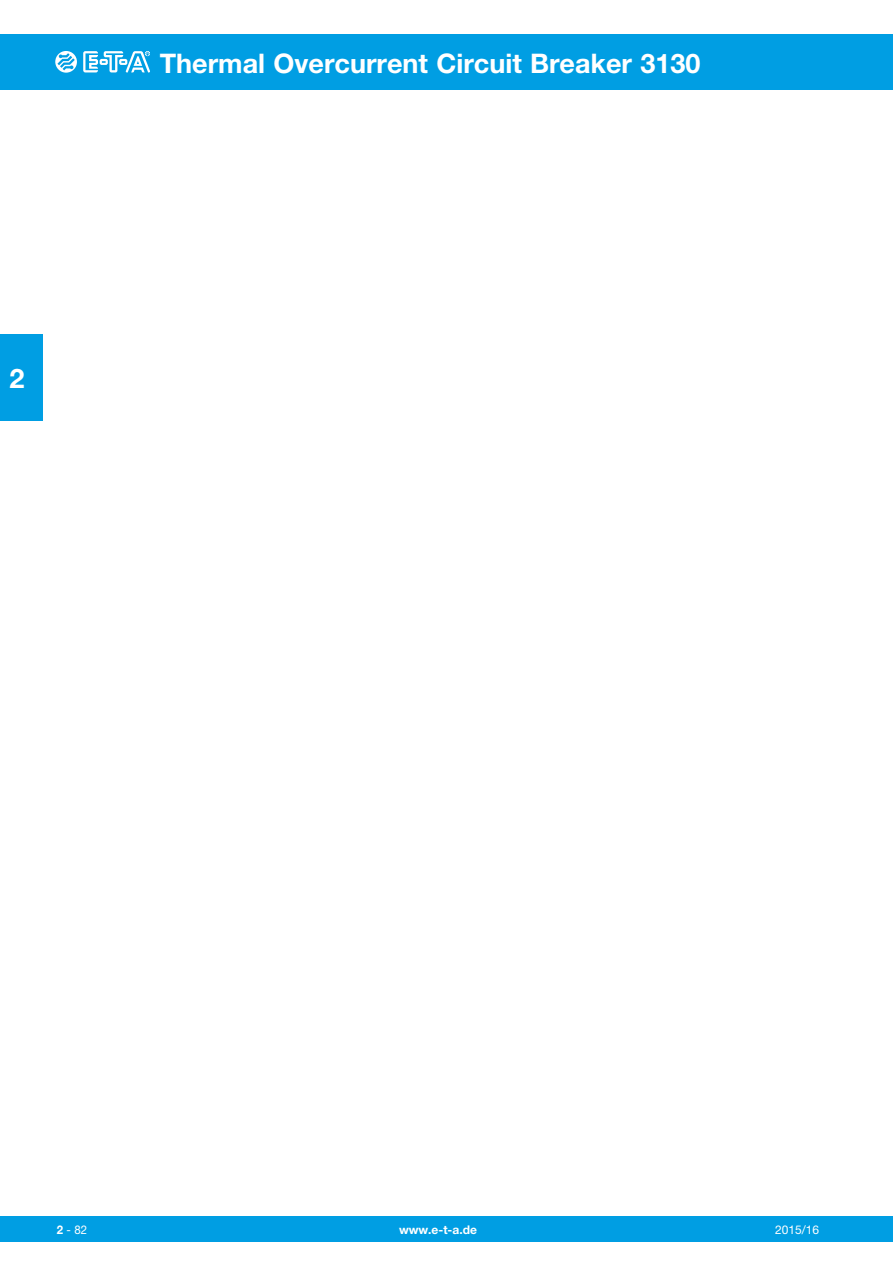
<style>
.page{position:relative;width:893px;height:1263px;background:#fff}
.page>*{position:absolute;margin:0;border:0;box-sizing:border-box;transform-origin:0 0}
.t1{font:700 27px "Helvetica Neue LT";color:#fff}
.t2{font:700 12px "Helvetica Neue LT";color:#fff}
.t3{font:12px "Helvetica Neue LT";color:#fff}
.t4{font:12px "Helvetica Neue LT";color:#fff;scale:.95 1}
.s1{font-weight:700}
</style>
<div class="page">
<div style="left:0;top:34px;width:893px;height:55px;background:#009ee3"></div>
<div style="left:0;top:1216px;width:893px;height:26px;background:#009ee3"></div>
<svg style="left:55px;top:51px;width:22px;height:22px"></svg>
<svg style="left:83px;top:51px;width:67px;height:21px"></svg>
<div style="left:0;top:334px;width:43px;height:87px;background:#009ee3"></div>
<p class="t1" style="left:10px;top:362px;width:17px">2</p>
<p class="t1" style="left:160px;top:46px;width:542px">Thermal Overcurrent Circuit Breaker 3130</p>
<p class="t4" style="left:57px;top:1222px;width:34px"><span class="s1">2</span> - 82</p>
<p class="t2" style="left:399px;top:1222px;width:79px">www.e-t-a.de</p>
<p class="t3" style="left:775px;top:1222px;width:46px">2015/16</p>
</div>
